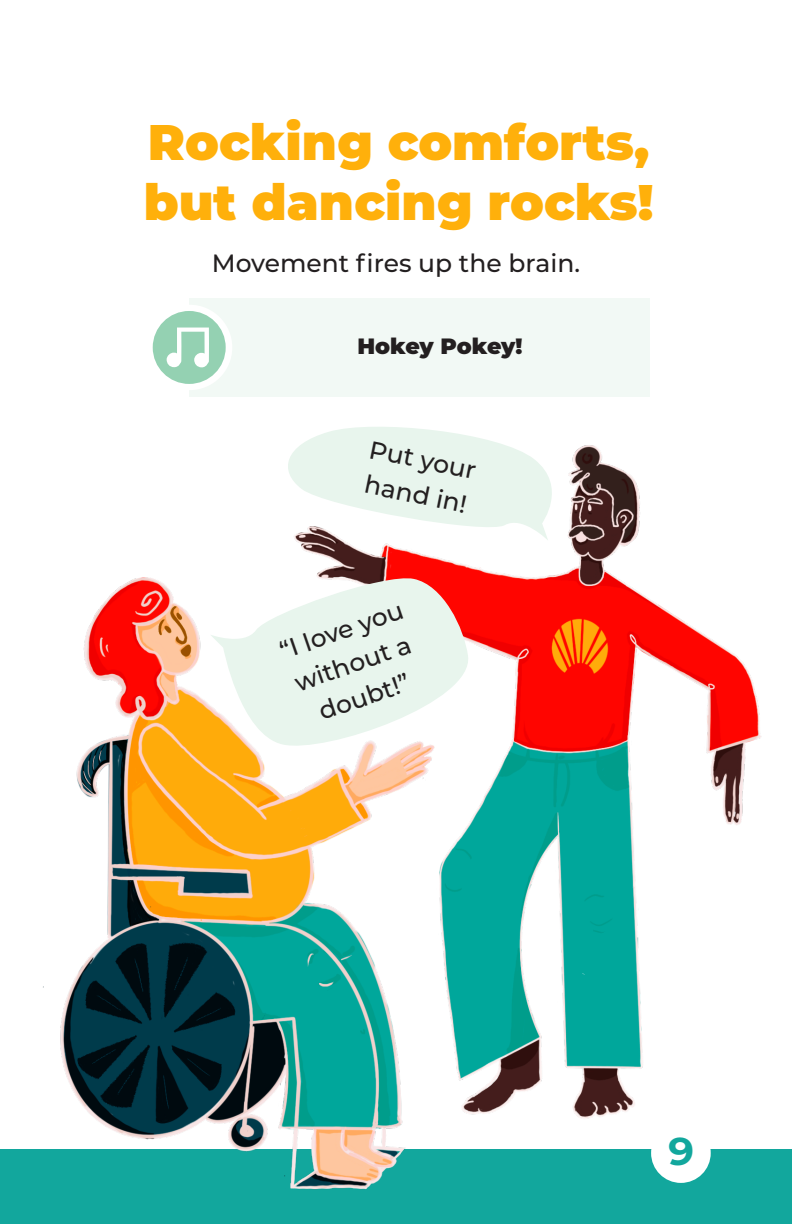
<style>
.page{position:relative;width:792px;height:1224px;background:#fff}
.page>*{position:absolute;margin:0;border:0;box-sizing:border-box;transform-origin:0 0}
.t1{font:900 50px "Montserrat";color:#ffb00b}
.t2{font:700 38.8px "Montserrat";color:#12a79d}
.t3{font:500 25px/35px "Montserrat";color:#231f20}
.t4{font:900 22.1px "Montserrat";letter-spacing:-.01em;color:#231f20}
</style>
<div class="page">
<div style="left:0;top:1149px;width:792px;height:75px;background:#12a79d"></div>
<div style="left:190px;top:298px;width:460px;height:98px;background:#f2f9f5"></div>
<div style="left:147px;top:305px;width:85px;height:85px;background:#fff;border-radius:50%"></div>
<svg style="left:153px;top:311px;width:73px;height:73px"></svg>
<img style="left:43px;top:445px;width:718px;height:745px">
<svg style="left:278px;top:427px;width:291px;height:114px"></svg>
<svg style="left:210px;top:573px;width:264px;height:181px;fill:#e8f5ed"></svg>
<p class="t1" style="left:148px;top:105px;width:503px">Rocking comforts,</p>
<p class="t1" style="left:144px;top:165px;width:511px">but dancing rocks!</p>
<p class="t3" style="left:212px;top:245px;width:370px">Movement fires up the brain.</p>
<p class="t4" style="left:357px;top:329px;width:167px">Hokey Pokey!</p>
<p class="t3" style="left:374px;top:430px;width:110px;rotate:12deg">Put your hand in!</p>
<p class="t3" style="left:274px;top:634px;width:131px;rotate:-19deg">“I love you</p>
<p class="t3" style="left:289px;top:666px;width:123px;text-align:center;rotate:-19deg">without a doubt!”</p>
<p class="t2" style="left:668px;top:1124px;width:29px">9</p>
</div>
